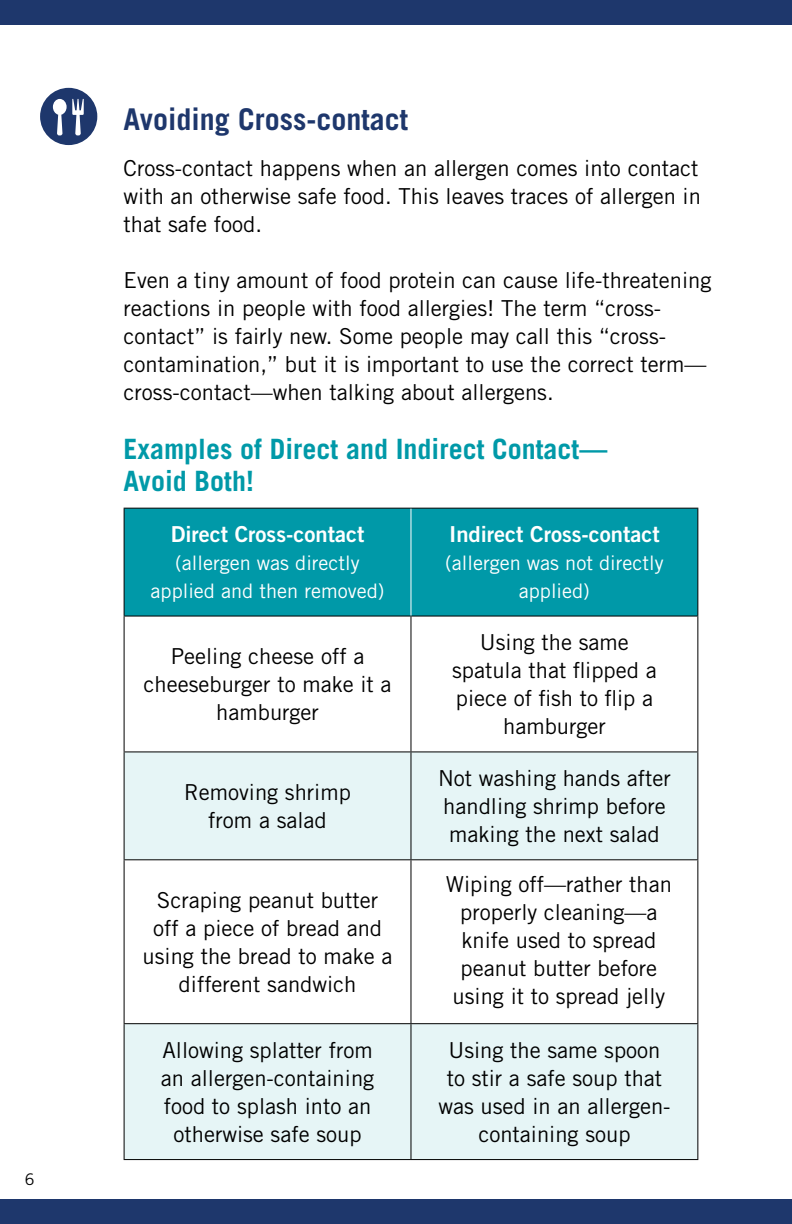
<style>
.page{position:relative;width:792px;height:1224px;background:#fff}
.page>*{position:absolute;margin:0;border:0;box-sizing:border-box;transform-origin:0 0}
.t1{font:700 30px "Trade Gothic LT Std";color:#1e376c}
.t2{font:700 28px/32px "Trade Gothic LT Std";color:#0099a8}
.t3{font:22px/28px "Trade Gothic LT Std";color:#000;text-align:center}
.t4{font:22px "Trade Gothic LT Std Bd 2";color:#fff}
.t5{font:20px/28px "Trade Gothic LT Std";color:#fff;text-align:center}
.t6{font:16px "Trade Gothic LT Std";color:#000}
</style>
<div class="page">
<div style="left:0;top:0;width:792px;height:24px;background:#1e376c"></div>
<div style="left:0;top:1200px;width:792px;height:24px;background:#1e376c"></div>
<div style="left:40px;top:88px;width:57px;height:57px;background:#1e376c;border-radius:50%"></div>
<svg style="left:53px;top:99px;width:31px;height:36px"></svg>
<div style="left:125px;top:509px;width:572px;height:107px;background:#0099a8"></div>
<svg style="left:125px;top:752px;width:572px;height:407px;fill:#e6f5f6"></svg>
<hr style="left:124px;top:508px;width:287px;height:1px;background:#000">
<hr style="left:124px;top:509px;width:1px;height:107px;background:#000">
<hr style="left:411px;top:508px;width:287px;height:1px;background:#000">
<hr style="left:697px;top:509px;width:1px;height:107px;background:#000">
<hr style="left:124px;top:616px;width:287px;height:1px;background:#000">
<hr style="left:124px;top:617px;width:1px;height:134px;background:#000">
<hr style="left:411px;top:616px;width:287px;height:1px;background:#000">
<hr style="left:410px;top:617px;width:1px;height:134px;background:#000">
<hr style="left:697px;top:617px;width:1px;height:134px;background:#000">
<hr style="left:124px;top:751px;width:287px;height:1px;background:#000">
<hr style="left:124px;top:752px;width:1px;height:107px;background:#000">
<hr style="left:411px;top:751px;width:287px;height:1px;background:#000">
<hr style="left:410px;top:752px;width:1px;height:107px;background:#000">
<hr style="left:697px;top:752px;width:1px;height:107px;background:#000">
<hr style="left:124px;top:859px;width:287px;height:1px;background:#000">
<hr style="left:124px;top:860px;width:1px;height:163px;background:#000">
<hr style="left:411px;top:859px;width:287px;height:1px;background:#000">
<hr style="left:410px;top:860px;width:1px;height:163px;background:#000">
<hr style="left:697px;top:860px;width:1px;height:163px;background:#000">
<hr style="left:124px;top:1023px;width:287px;height:1px;background:#000">
<hr style="left:124px;top:1024px;width:1px;height:135px;background:#000">
<hr style="left:411px;top:1023px;width:287px;height:1px;background:#000">
<hr style="left:410px;top:1024px;width:1px;height:135px;background:#000">
<hr style="left:697px;top:1024px;width:1px;height:135px;background:#000">
<hr style="left:124px;top:1159px;width:287px;height:1px;background:#000">
<hr style="left:411px;top:1159px;width:287px;height:1px;background:#000">
<hr style="left:410px;top:509px;width:1px;height:107px;background:#fff">
<p class="t6" style="left:25px;top:1170px;width:11px">6</p>
<h1 class="t1" style="left:124px;top:101px;width:286px">Avoiding Cross-contact</h1>
<p class="t3" style="left:124px;top:154px;width:579px;text-align:justify">Cross-contact happens when an allergen comes into contact with an otherwise safe food. This leaves traces of allergen in that safe food.</p>
<p class="t3" style="left:124px;top:266px;width:589px;text-align:left">Even a tiny amount of food protein can cause life-threatening reactions in people with food allergies! The term “cross&shy;contact” is fairly new. Some people may call this “cross&shy;contamination,” but it is important to use the correct term— cross-contact—when talking about allergens.</p>
<p class="t2" style="left:124px;top:432px;width:485px">Examples of Direct and Indirect Contact—<br>Avoid Both!</p>
<p class="t4" style="left:171px;top:521px;width:195px">Direct Cross-contact</p>
<p class="t5" style="left:151px;top:549px;width:235px">(allergen was directly applied and then removed)</p>
<p class="t4" style="left:449px;top:521px;width:212px">Indirect Cross-contact</p>
<p class="t5" style="left:445px;top:549px;width:220px">(allergen was not directly applied)</p>
<p class="t3" style="left:144px;top:642px;width:250px">Peeling cheese off a cheeseburger to make it a hamburger</p>
<p class="t3" style="left:184px;top:778px;width:168px">Removing shrimp from a salad</p>
<p class="t3" style="left:143px;top:886px;width:251px">Scraping peanut butter off a piece of bread and using the bread to make a different sandwich</p>
<p class="t3" style="left:452px;top:628px;width:206px">Using the same spatula that flipped a piece of fish to flip a hamburger</p>
<p class="t3" style="left:438px;top:764px;width:234px;text-align:left">Not washing hands after handling shrimp before making the next salad</p>
<p class="t3" style="left:446px;top:870px;width:228px">Wiping off—rather than properly cleaning—a knife used to spread peanut butter before using it to spread jelly</p>
<p class="t3" style="left:161px;top:1036px;width:215px">Allowing splatter from an allergen-containing food to splash into an otherwise safe soup</p>
<p class="t3" style="left:438px;top:1036px;width:234px">Using the same spoon to stir a safe soup that was used in an allergen&shy;containing soup</p>
</div>
